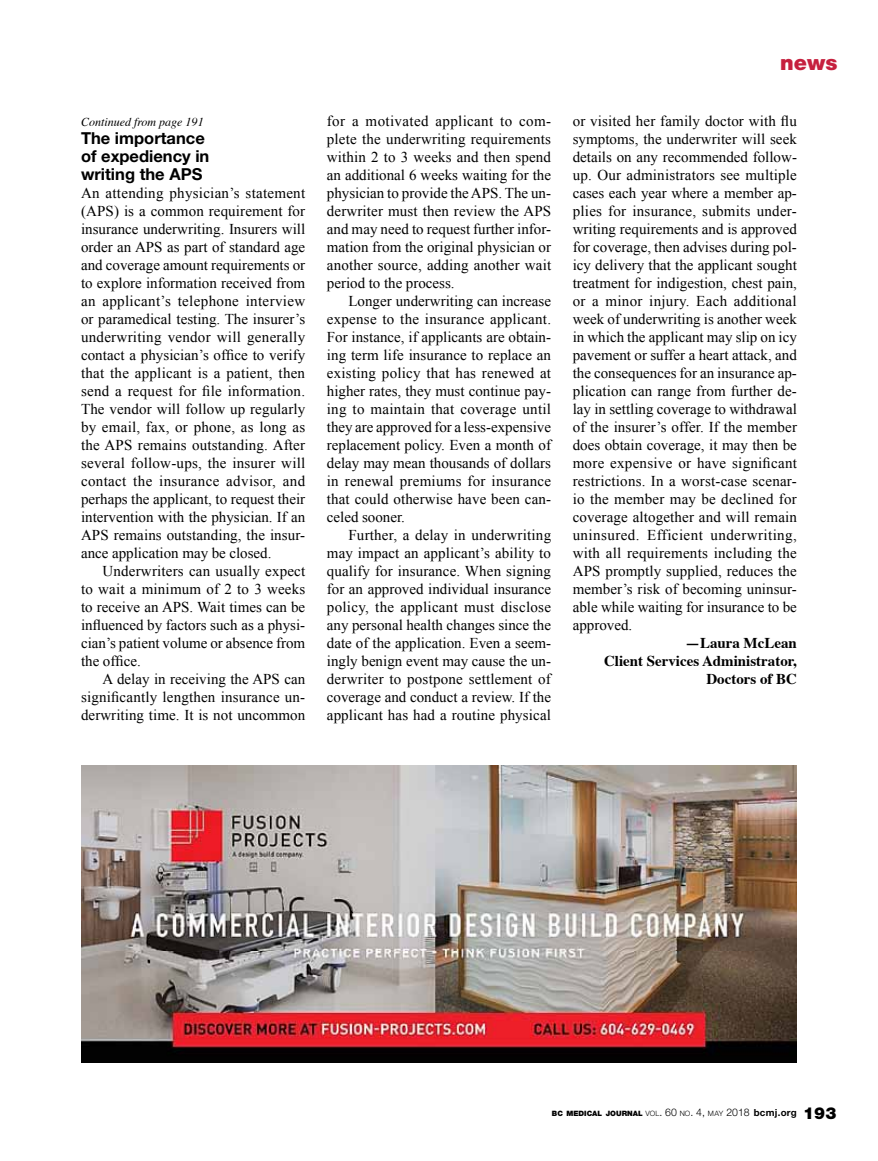
<style>
.page{position:relative;width:878px;height:1161px;background:#fff}
.page>*{position:absolute;margin:0;border:0;box-sizing:border-box;transform-origin:0 0}
.t1{font:900 21px "Helvetica Neue";color:#c6203e}
.t2{font:700 16.5px/18px "Helvetica Neue";color:#000}
.t3{font:15px/18px "Times New Roman";letter-spacing:.005em;color:#000;text-align:justify}
.t4{font:700 15px/18px "Times";color:#000;text-align:right}
.t5{font:italic 12px "Times";color:#000}
.t6{font:900 7.35px "Helvetica Neue";color:#000}
.s1{font-weight:300}
.s2{font-weight:300;font-size:10.5px}
.s3{font-weight:700;font-size:9.75px}
.s4{font-size:16.5px}
</style>
<div class="page">
<img style="left:81px;top:766px;width:715px;height:297px">
<p class="t5" style="left:81px;top:111px;width:124px">Continued from page 191</p>
<p class="t2" style="left:81px;top:129px;width:130px">The importance of expediency in writing the APS</p>
<p class="t3" style="left:81px;top:184px;width:226px">An attending physician’s statement (APS) is a common requirement for insurance underwriting. Insurers will order an APS as part of standard age and coverage amount requirements or to explore information received from an applicant’s telephone interview or paramedical testing. The insurer’s underwriting vendor will generally contact a physician’s office to verify that the applicant is a patient, then send a request for file information.<br>The vendor will follow up regularly by email, fax, or phone, as long as the APS remains outstanding. After several follow-ups, the insurer will contact the insurance advisor, and perhaps the applicant, to request their intervention with the physician. If an APS remains outstanding, the insur&shy;ance application may be closed.</p>
<p class="t3" style="left:81px;top:562px;width:226px;text-indent:22px">Underwriters can usually expect to wait a minimum of 2 to 3 weeks to receive an APS. Wait times can be influenced by factors such as a physi&shy;cian’s patient volume or absence from the office.</p>
<p class="t3" style="left:81px;top:670px;width:226px;text-indent:22px">A delay in receiving the APS can significantly lengthen insurance un&shy;derwriting time. It is not uncommon</p>
<p class="t3" style="left:327px;top:112px;width:226px">for a motivated applicant to com&shy;plete the underwriting requirements within 2 to 3 weeks and then spend an additional 6 weeks waiting for the physician to provide the APS. The un&shy;derwriter must then review the APS and may need to request further infor&shy;mation from the original physician or another source, adding another wait period to the process.</p>
<p class="t3" style="left:327px;top:292px;width:226px;text-indent:22px">Longer underwriting can increase expense to the insurance applicant.<br>For instance, if applicants are obtain&shy;ing term life insurance to replace an existing policy that has renewed at higher rates, they must continue pay&shy;ing to maintain that coverage until they are approved for a less-expensive replacement policy. Even a month of delay may mean thousands of dollars in renewal premiums for insurance that could otherwise have been can&shy;celed sooner.</p>
<p class="t3" style="left:327px;top:526px;width:226px;text-indent:22px">Further, a delay in underwriting may impact an applicant’s ability to qualify for insurance. When signing for an approved individual insurance policy, the applicant must disclose any personal health changes since the date of the application. Even a seem&shy;ingly benign event may cause the un&shy;derwriter to postpone settlement of coverage and conduct a review. If the applicant has had a routine physical</p>
<h1 class="t1" style="left:780px;top:50px;width:59px">news</h1>
<p class="t3" style="left:572px;top:112px;width:226px">or visited her family doctor with flu symptoms, the underwriter will seek details on any recommended follow&shy;up. Our administrators see multiple cases each year where a member ap&shy;plies for insurance, submits under&shy;writing requirements and is approved for coverage, then advises during pol&shy;icy delivery that the applicant sought treatment for indigestion, chest pain, or a minor injury. Each additional week of underwriting is another week in which the applicant may slip on icy pavement or suffer a heart attack, and the consequences for an insurance ap&shy;plication can range from further de&shy;lay in settling coverage to withdrawal of the insurer’s offer. If the member does obtain coverage, it may then be more expensive or have significant restrictions. In a worst-case scenar&shy;io the member may be declined for coverage altogether and will remain uninsured. Efficient underwriting, with all requirements including the APS promptly supplied, reduces the member’s risk of becoming uninsur&shy;able while waiting for insurance to be approved.</p>
<p class="t4" style="left:604px;top:632px;width:194px">—Laura McLean<br>Client Services Administrator,<br>Doctors of BC</p>
<p class="t6" style="left:552px;top:1109px;width:286px">BC MEDICAL JOURNAL <span class="s1">VOL</span><span class="s2">. 60</span> <span class="s1">NO</span><span class="s2">. 4,</span> <span class="s1">MAY</span> <span class="s2">2018</span> <span class="s3">bcmj.org</span> <span class="s4">193</span></p>
</div>
